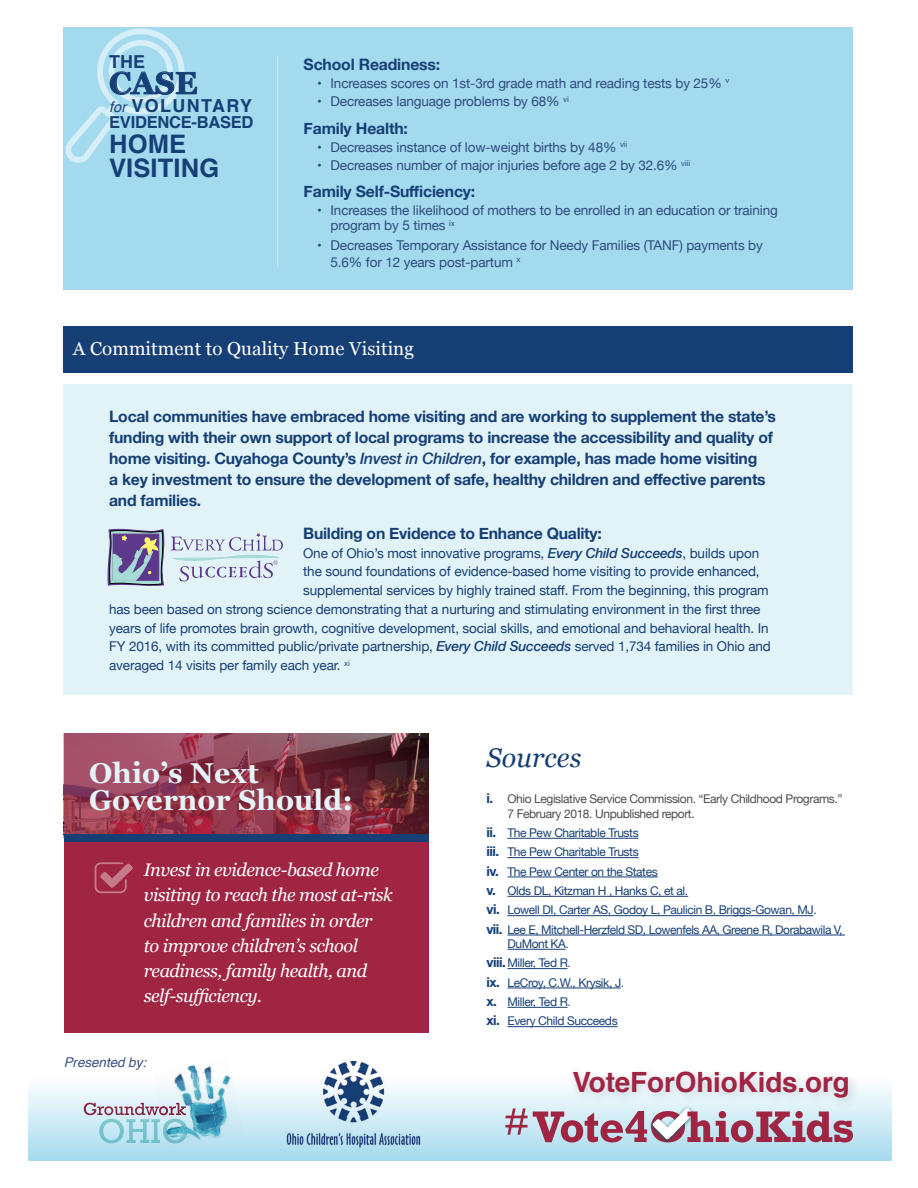
<style>
.page{position:relative;width:918px;height:1188px;background:#fff}
.page>*{position:absolute;margin:0;border:0;box-sizing:border-box;transform-origin:0 0}
.t1{font:700 30.9px "Georgia";color:#163f76}
.t2{font:700 28.65px/26.8px "Georgia";letter-spacing:.005em;color:#e5f4f9}
.t3{font:700 27.9px "Helvetica";letter-spacing:-.005em;color:#a02542}
.t4{font:italic 27px "Georgia";letter-spacing:.005em;color:#163f76}
.t5{font:700 25.5px/24.3px "Helvetica";letter-spacing:.005em;color:#163f76}
.t6{font:18.75px "Georgia";letter-spacing:.005em;color:#fff}
.t7{font:italic 18.15px/25.2px "Georgia";letter-spacing:-.025em;color:#fff}
.t8{font:700 17.85px "Helvetica";letter-spacing:.08em;color:#163f76}
.t9{font:700 16.5px "Helvetica";letter-spacing:-.015em;color:#163f76}
.t10{font:700 15.75px/21px "Helvetica Neue";letter-spacing:-.015em;color:#163f76}
.t11{font:13.5px "Helvetica Neue";letter-spacing:-.01em;color:#163f76}
.t12{font:13.5px/15px "Helvetica Neue";letter-spacing:-.01em;color:#2e4b7e}
.t13{font:italic 13.5px "Helvetica";letter-spacing:-.005em;color:#3b5283}
.t14{font:12px/14.2px "Helvetica Neue";letter-spacing:-.03em;color:#163f76}
.t15{font:12px/14.2px "Helvetica Neue";letter-spacing:-.03em;color:#4b4c4d}
.s1{font-weight:400;font-style:italic;font-size:14.55px}
.s2{font-weight:500;font-style:italic}
.s3{font-weight:500;font-style:italic;font-size:13.8px}
.s4{font-weight:700;font-size:13.5px;color:#163f76}
.s5{font-weight:700;font-size:13.5px}
.s6{color:#4b4c4d}
</style>
<div class="page">
<div style="left:64px;top:385px;width:789px;height:310px;background:#e2f3f8"></div>
<div style="left:64px;top:326px;width:789px;height:47px;background:#163f76"></div>
<svg style="left:64px;top:734px;width:365px;height:100px;background:#87394a"></svg>
<div style="left:64px;top:842px;width:365px;height:191px;background:#a02542"></div>
<div style="left:64px;top:834px;width:365px;height:8px;background:#163f76"></div>
<svg style="left:95px;top:862px;width:38px;height:31px"></svg>
<div style="left:64px;top:27px;width:789px;height:262px;background:#a3daee"></div>
<svg style="left:65px;top:28px;width:132px;height:135px"></svg>
<hr style="left:277px;top:55px;width:1px;height:212px;background:#c4e7f4">
<svg style="left:107px;top:528px;width:58px;height:58px;background:#8180a0"></svg>
<svg style="left:171px;top:533px;width:112px;height:48px"></svg>
<hr style="left:507px;top:838px;width:132px;height:1px;background:#163f76">
<hr style="left:507px;top:857px;width:132px;height:1px;background:#163f76">
<hr style="left:507px;top:877px;width:151px;height:1px;background:#163f76">
<hr style="left:507px;top:896px;width:181px;height:1px;background:#163f76">
<hr style="left:507px;top:915px;width:306px;height:1px;background:#163f76">
<hr style="left:507px;top:935px;width:338px;height:1px;background:#163f76">
<hr style="left:507px;top:949px;width:58px;height:1px;background:#163f76">
<hr style="left:507px;top:968px;width:61px;height:1px;background:#163f76">
<hr style="left:507px;top:988px;width:114px;height:1px;background:#163f76">
<hr style="left:507px;top:1007px;width:61px;height:1px;background:#163f76">
<svg style="left:28px;top:1026px;width:864px;height:135px"></svg>
<div style="left:568px;top:1066px;width:292px;height:43px;background:#163f76;opacity:.2"></div>
<div style="left:649px;top:1106px;width:48px;height:39px;background:#0b5c6c;opacity:.85"></div>
<svg style="left:506px;top:1108px;width:347px;height:35px;background:#bb9aac"></svg>
<img style="left:153px;top:1063px;width:50px;height:40px">
<img style="left:203px;top:1059px;width:40px;height:79px">
<img style="left:161px;top:1101px;width:58px;height:47px">
<svg style="left:84px;top:1103px;width:103px;height:40px;background:#afcad7"></svg>
<img style="left:278px;top:1062px;width:153px;height:88px">
<p class="t8" style="left:109px;top:47px;width:37px">THE</p>
<p class="t1" style="left:109px;top:60px;width:90px">CASE</p>
<p class="t8" style="left:109px;top:91px;width:144px"><span class="s1">for</span> VOLUNTARY</p>
<p class="t9" style="left:109px;top:109px;width:146px">EVIDENCE-BASED</p>
<p class="t5" style="left:109px;top:132px;width:112px">HOME<br>VISITING</p>
<p class="t10" style="left:304px;top:54px;width:138px">School Readiness:</p>
<p class="t12" style="left:317px;top:76px;width:414px">• Increases scores on 1st-3rd grade math and reading tests by 25% <sup>v</sup></p>
<p class="t12" style="left:317px;top:95px;width:253px">• Decreases language problems by 68% <sup>vi</sup></p>
<p class="t10" style="left:304px;top:118px;width:106px">Family Health:</p>
<p class="t12" style="left:317px;top:140px;width:312px">• Decreases instance of low-weight births by 48% <sup>vii</sup></p>
<p class="t12" style="left:317px;top:159px;width:375px">• Decreases number of major injuries before age 2 by 32.6% <sup>viii</sup></p>
<p class="t10" style="left:304px;top:182px;width:173px">Family Self-Sufficiency:</p>
<p class="t12" style="left:331px;top:204px;width:449px;text-indent:-14px">• Increases the likelihood of mothers to be enrolled in an education or training program by 5 times <sup>ix</sup></p>
<p class="t12" style="left:331px;top:238px;width:434px;line-height:16.5px;text-indent:-14px">• Decreases Temporary Assistance for Needy Families (TANF) payments by<br>5.6% for 12 years post-partum <sup>x</sup></p>
<p class="t6" style="left:73px;top:335px;width:343px">A Commitment to Quality Home Visiting</p>
<p class="t10" style="left:109px;top:406px;width:668px">Local communities have embraced home visiting and are working to supplement the state’s funding with their own support of local programs to increase the accessibility and quality of home visiting. Cuyahoga County’s <span class="s2">Invest in Children</span>, for example, has made home visiting<br>a key investment to ensure the development of safe, healthy children and effective parents and families.</p>
<p class="t10" style="left:303px;top:523px;width:300px">Building on Evidence to Enhance Quality:</p>
<p class="t11" style="left:303px;top:543px;width:458px">One of Ohio’s most innovative programs, <span class="s3">Every Child Succeeds</span>, builds upon</p>
<p class="t11" style="left:303px;top:562px;width:458px">the sound foundations of evidence-based home visiting to provide enhanced,</p>
<p class="t11" style="left:303px;top:581px;width:467px">supplemental services by highly trained staff. From the beginning, this program</p>
<p class="t11" style="left:109px;top:599px;width:653px">has been based on strong science demonstrating that a nurturing and stimulating environment in the first three</p>
<p class="t11" style="left:109px;top:618px;width:661px">years of life promotes brain growth, cognitive development, social skills, and emotional and behavioral health. In</p>
<p class="t11" style="left:109px;top:637px;width:663px">FY 2016, with its committed public/private partnership, <span class="s3">Every Child Succeeds</span> served 1,734 families in Ohio and</p>
<p class="t11" style="left:109px;top:656px;width:242px">averaged 14 visits per family each year. <sup>xi</sup></p>
<p class="t2" style="left:89px;top:758px;width:265px">Ohio’s Next<br>Governor Should:</p>
<p class="t7" style="left:144px;top:856px;width:251px">Invest in evidence-based home visiting to reach the most at-risk children and families in order<br>to improve children’s school readiness, family health, and self-sufficiency.</p>
<p class="t13" style="left:64px;top:1052px;width:84px">Presented by:</p>
<p class="t4" style="left:486px;top:738px;width:97px">Sources</p>
<p class="t15" style="left:507px;top:793px;width:337px;text-indent:-21px"><span class="s4">i.</span> Ohio Legislative Service Commission. “Early Childhood Programs.”<br>7 February 2018. Unpublished report.</p>
<p class="t14" style="left:486px;top:826px;width:154px"><span class="s5">ii.</span> The Pew Charitable Trusts</p>
<p class="t14" style="left:486px;top:846px;width:154px"><span class="s5">iii.</span> The Pew Charitable Trusts</p>
<p class="t14" style="left:486px;top:865px;width:173px"><span class="s5">iv.</span> The Pew Center on the States</p>
<p class="t14" style="left:486px;top:884px;width:203px"><span class="s5">v.</span> Olds DL, Kitzman H , Hanks C, et al.</p>
<p class="t14" style="left:486px;top:904px;width:332px"><span class="s5">vi.</span> Lowell DI, Carter AS, Godoy L, Paulicin B, Briggs-Gowan, MJ.</p>
<p class="t14" style="left:507px;top:923px;width:337px;text-indent:-21px"><span class="s5">vii.</span> Lee E, Mitchell-Herzfeld SD, Lowenfels AA, Greene R, Dorabawila V,<br>DuMont KA<span class="s6">.</span></p>
<p class="t14" style="left:486px;top:957px;width:86px"><span class="s5">viii.</span> Miller, Ted R<span class="s6">.</span></p>
<p class="t14" style="left:486px;top:976px;width:139px"><span class="s5">ix.</span> LeCroy, C.W., Krysik, J<span class="s6">.</span></p>
<p class="t14" style="left:486px;top:995px;width:86px"><span class="s5">x.</span> Miller, Ted R<span class="s6">.</span></p>
<p class="t14" style="left:486px;top:1015px;width:133px"><span class="s5">xi.</span> Every Child Succeeds</p>
<p class="t3" style="left:572px;top:1060px;width:279px">VoteForOhioKids.org</p>
</div>
